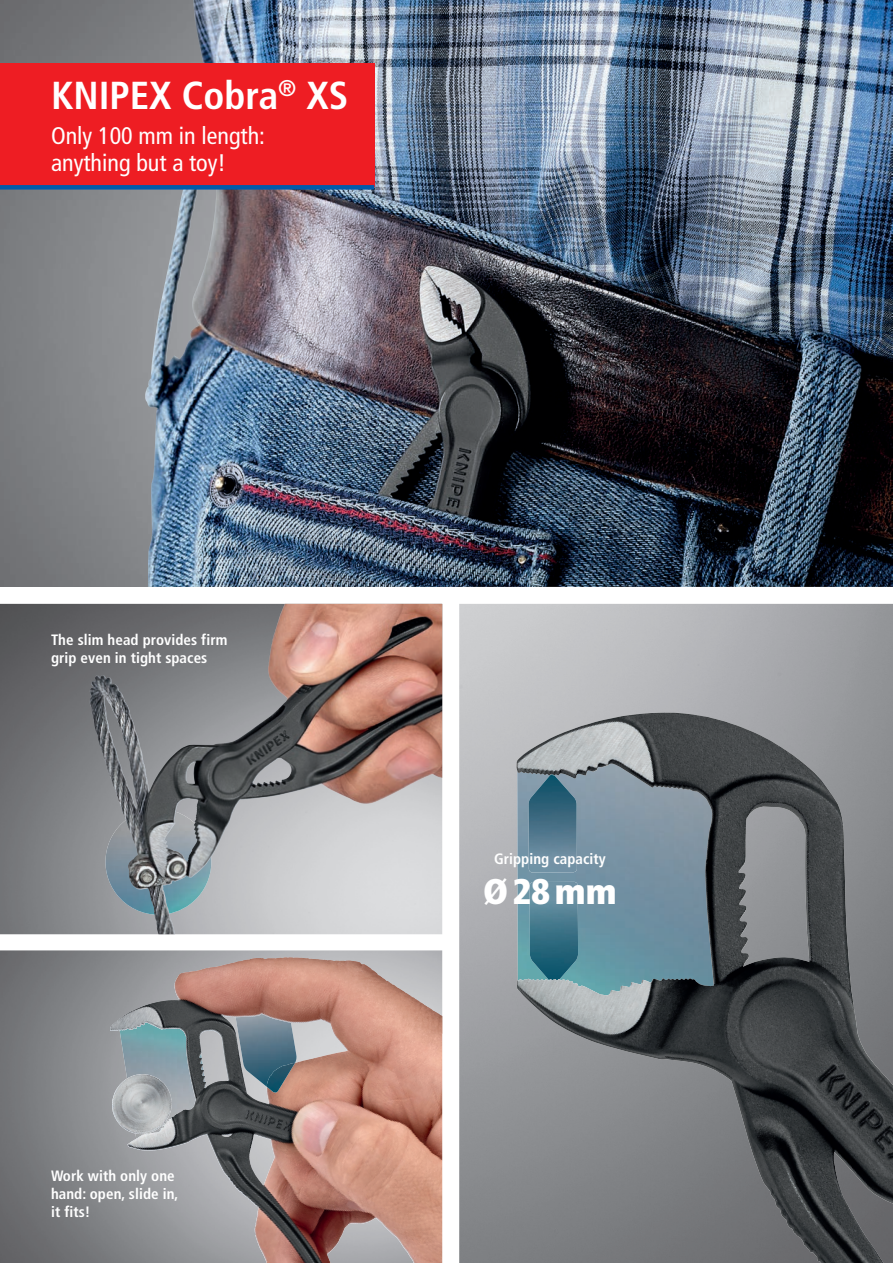
<style>
.page{position:relative;width:893px;height:1263px;background:#fff}
.page>*{position:absolute;margin:0;border:0;box-sizing:border-box;transform-origin:0 0}
.t1{font:700 condensed 39px "Frutiger LT Com";color:#fff}
.t2{font:900 condensed 35.55px "Frutiger LT Com";color:#fff}
.t3{font:condensed 24px/27px "Frutiger LT Com";color:#fff}
.t4{font:700 condensed 15px/18px "Frutiger LT Com";letter-spacing:.005em;color:#fff}
</style>
<div class="page">
<img style="left:0;top:0;width:144px;height:587px">
<img style="left:144px;top:0;width:749px;height:587px">
<img style="left:0;top:604px;width:442px;height:330px">
<img style="left:99px;top:857px;width:119px;height:58px">
<img style="left:89px;top:604px;width:198px;height:253px">
<img style="left:459px;top:604px;width:434px;height:659px">
<img style="left:517px;top:778px;width:91px;height:202px">
<img style="left:530px;top:882px;width:48px;height:98px">
<img style="left:517px;top:713px;width:144px;height:65px">
<img style="left:528px;top:774px;width:49px;height:98px">
<img style="left:0;top:950px;width:442px;height:313px">
<img style="left:120px;top:1086px;width:76px;height:36px">
<img style="left:295px;top:1014px;width:2px;height:73px">
<img style="left:234px;top:997px;width:61px;height:95px">
<img style="left:110px;top:958px;width:173px;height:128px">
<div style="left:0;top:64px;width:374px;height:123px;background:#ee1d23"></div>
<div style="left:0;top:185px;width:374px;height:5px;background:#015aaa"></div>
<h1 class="t1" style="left:51px;top:72px;width:299px">KNIPEX Cobra<sup>®</sup> XS</h1>
<h3 class="t3" style="left:51px;top:123px;width:216px">Only 100 mm in length: anything but a toy!</h3>
<p class="t4" style="left:51px;top:631px;width:178px">The slim head provides firm grip even in tight spaces</p>
<p class="t4" style="left:51px;top:1167px;width:129px">Work with only one hand: open, slide in, it fits!</p>
<p class="t4" style="left:494px;top:849px;width:113px">Gripping capacity</p>
<h2 class="t2" style="left:483px;top:870px;width:135px">Ø 28mm</h2>
</div>
